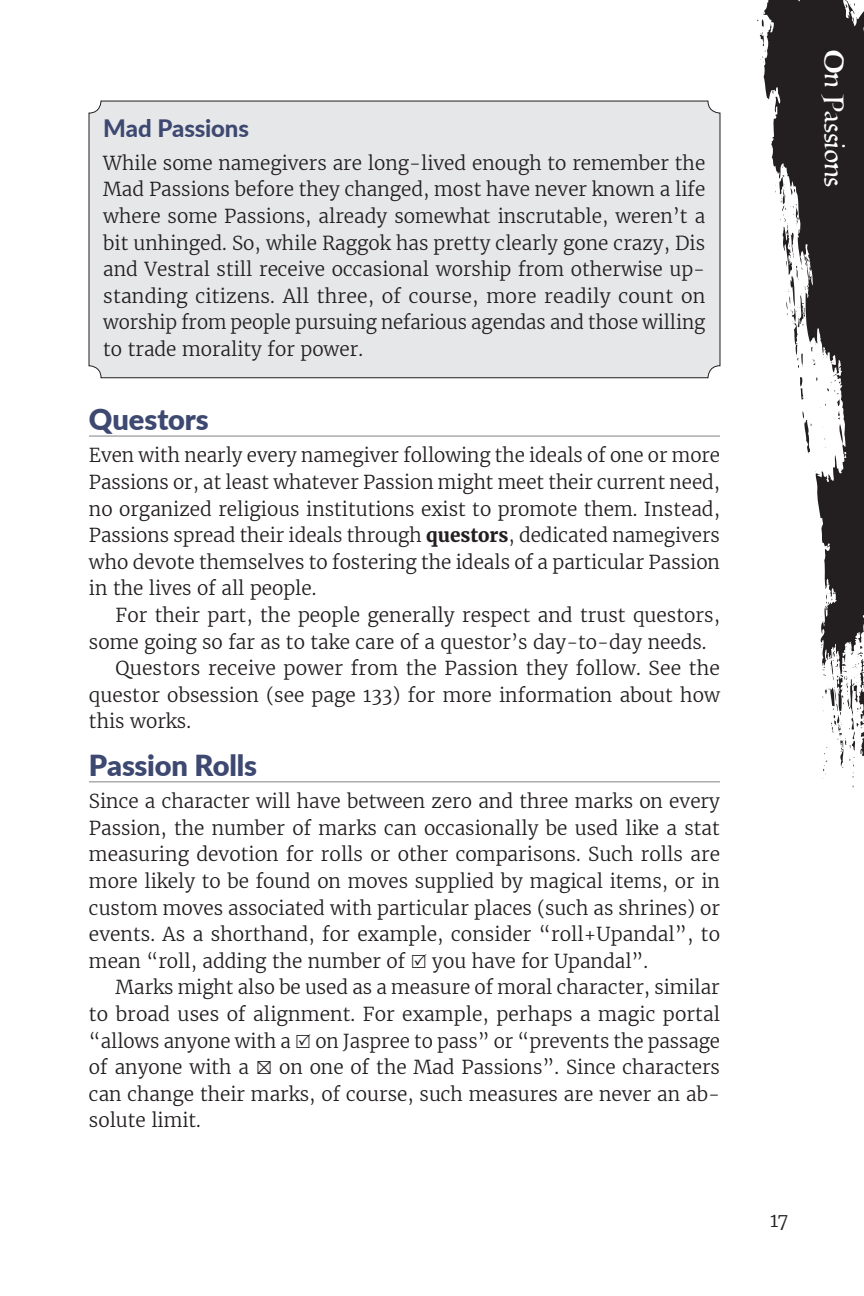
<style>
.page{position:relative;width:864px;height:1296px;background:#fff}
.page>*{position:absolute;margin:0;border:0;box-sizing:border-box;transform-origin:0 0}
.t1{font:36px "Eadui";letter-spacing:-.015em;color:#fff}
.Header_2{font:900 29px "Lato";letter-spacing:-.005em;color:#3e4971}
.Header_3{font:800 24px "Lato";letter-spacing:-.005em;color:#3e4971}
.firstLine{font:300 19px/26.6px "Merriweather";color:#231f20;text-align:justify}
.s1{font-weight:700}
.s2{font-family:"Rpg Sheet";font-weight:400;font-size:18px}
</style>
<div class="page">
<svg style="left:757px;top:0;width:107px;height:788px"></svg>
<hr style="left:89px;top:436px;width:631px;height:1px;background:#808285">
<hr style="left:89px;top:782px;width:631px;height:1px;background:#808285">
<div style="left:89px;top:101px;width:631px;height:277px;background:#e6e7e9;border-radius:12px"></div>
<div style="left:89px;top:101px;width:631px;height:277px;border:1px solid #231f20;border-radius:12px"></div>
<p class="Header_3" style="left:103px;top:111px;width:147px">Mad Passions</p>
<p class="firstLine" style="left:103px;top:150px;width:604px">While some namegivers are long-lived enough to remember the Mad Passions before they changed, most have never known a life where some Passions, already somewhat inscrutable, weren’t a bit unhinged. So, while Raggok has pretty clearly gone crazy, Dis and Vestral still receive occasional worship from otherwise up&shy;standing citizens. All three, of course, more readily count on worship from people pursuing nefarious agendas and those willing to trade morality for power.</p>
<h2 class="Header_2" style="left:89px;top:397px;width:121px">Questors</h2>
<p class="firstLine" style="left:89px;top:442px;width:633px">Even with nearly every namegiver following the ideals of one or more Passions or, at least whatever Passion might meet their current need, no organized religious institutions exist to promote them. Instead, Passions spread their ideals through <span class="s1">questors</span>, dedicated namegivers who devote themselves to fostering the ideals of a particular Passion in the lives of all people.</p>
<p class="firstLine" style="left:89px;top:602px;width:633px;text-indent:27px">For their part, the people generally respect and trust questors, some going so far as to take care of a questor’s day-to-day needs.</p>
<p class="firstLine" style="left:89px;top:655px;width:633px;text-indent:27px">Questors receive power from the Passion they follow. See the questor obsession (see page 133) for more information about how this works.</p>
<h2 class="Header_2" style="left:89px;top:743px;width:170px">Passion Rolls</h2>
<p class="firstLine" style="left:89px;top:788px;width:633px">Since a character will have between zero and three marks on every Passion, the number of marks can occasionally be used like a stat measuring devotion for rolls or other comparisons. Such rolls are more likely to be found on moves supplied by magical items, or in custom moves associated with particular places (such as shrines) or events. As a shorthand, for example, consider “roll+Upandal”, to mean “roll, adding the number of <span class="s2">x</span> you have for Upandal”.</p>
<p class="firstLine" style="left:89px;top:974px;width:633px;text-indent:27px">Marks might also be used as a measure of moral character, similar to broad uses of alignment. For example, perhaps a magic portal “allows anyone with a <span class="s2">x</span> on Jaspree to pass” or “prevents the passage of anyone with a <span class="s2">+</span> on one of the Mad Passions”. Since characters can change their marks, of course, such measures are never an ab&shy;solute limit.</p>
<h1 class="t1" style="left:858px;top:50px;width:139px;rotate:90deg">On Passions</h1>
<p class="firstLine" style="left:770px;top:1207px;width:20px">17</p>
</div>
